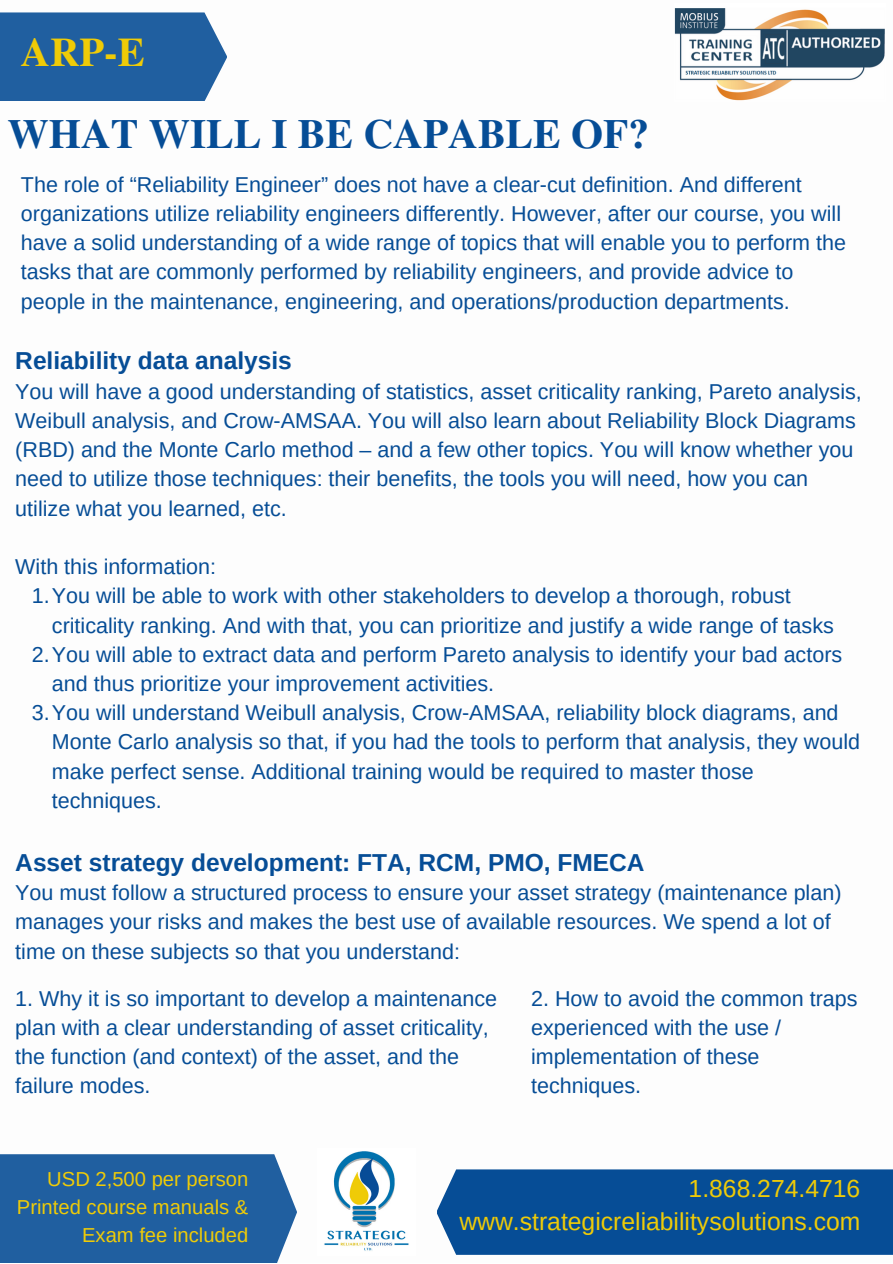
<style>
.page{position:relative;width:893px;height:1264px;background:#fff}
.page>*{position:absolute;margin:0;border:0;box-sizing:border-box;transform-origin:0 0}
.t1{font:700 41.25px "Te X Gyre Termes";color:#064d96}
.t2{font:700 40.5px "Te X Gyre Termes";color:#efcb07}
.t3{font:24.75px "Arimo";color:#efcb07}
.t4{font:700 24.45px "Arimo";color:#064d96}
.t5{font:21.45px/29.2px "Arimo";color:#064d96}
.t6{font:20.25px "Arimo";color:#efcb07}
</style>
<div class="page">
<div style="left:0;top:12px;width:227px;height:89px;background:#205fa0"></div>
<div style="left:437px;top:1169px;width:455px;height:85px;background:#064d96"></div>
<img style="left:674px;top:8px;width:211px;height:93px">
<img style="left:324px;top:1151px;width:85px;height:100px">
<div style="left:0;top:1154px;width:297px;height:108px;background:#205fa0"></div>
<p class="t2" style="left:21px;top:21px;width:125px">ARP-E</p>
<p class="t1" style="left:8px;top:102px;width:642px">WHAT WILL I BE CAPABLE OF?</p>
<p class="t5" style="left:21px;top:169px;width:826px">The role of “Reliability Engineer” does not have a clear-cut definition. And different organizations utilize reliability engineers differently. However, after our course, you will have a solid understanding of a wide range of topics that will enable you to perform the tasks that are commonly performed by reliability engineers, and provide advice to people in the maintenance, engineering, and operations/production departments.</p>
<p class="t4" style="left:15px;top:347px;width:278px">Reliability data analysis</p>
<p class="t5" style="left:15px;top:376px;width:847px">You will have a good understanding of statistics, asset criticality ranking, Pareto analysis, Weibull analysis, and Crow-AMSAA. You will also learn about Reliability Block Diagrams (RBD) and the Monte Carlo method – and a few other topics. You will know whether you need to utilize those techniques: their benefits, the tools you will need, how you can utilize what you learned, etc.</p>
<p class="t5" style="left:15px;top:552px;width:202px">With this information:</p>
<p class="t5" style="left:52px;top:581px;width:783px;text-indent:-20px">1.You will be able to work with other stakeholders to develop a thorough, robust criticality ranking. And with that, you can prioritize and justify a wide range of tasks</p>
<p class="t5" style="left:52px;top:639px;width:791px;text-indent:-20px">2.You will able to extract data and perform Pareto analysis to identify your bad actors and thus prioritize your improvement activities.</p>
<p class="t5" style="left:52px;top:698px;width:809px;text-indent:-20px">3.You will understand Weibull analysis, Crow-AMSAA, reliability block diagrams, and Monte Carlo analysis so that, if you had the tools to perform that analysis, they would make perfect sense. Additional training would be required to master those techniques.</p>
<p class="t4" style="left:15px;top:848px;width:630px">Asset strategy development: FTA, RCM, PMO, FMECA</p>
<p class="t5" style="left:15px;top:878px;width:827px">You must follow a structured process to ensure your asset strategy (maintenance plan) manages your risks and makes the best use of available resources. We spend a lot of time on these subjects so that you understand:</p>
<p class="t5" style="left:15px;top:983px;width:483px">1. Why it is so important to develop a maintenance</p>
<p class="t5" style="left:15px;top:1012px;width:475px">plan with a clear understanding of asset criticality,</p>
<p class="t5" style="left:15px;top:1042px;width:445px">the function (and context) of the asset, and the</p>
<p class="t5" style="left:15px;top:1071px;width:137px">failure modes.</p>
<p class="t5" style="left:531px;top:983px;width:328px">2. How to avoid the common traps experienced with the use / implementation of these techniques.</p>
<p class="t6" style="left:47px;top:1167px;width:202px">USD 2,500 per person</p>
<p class="t6" style="left:17px;top:1195px;width:233px">Printed course manuals &amp;</p>
<p class="t6" style="left:82px;top:1223px;width:168px">Exam fee included</p>
<p class="t3" style="left:688px;top:1174px;width:173px">1.868.274.4716</p>
<p class="t3" style="left:459px;top:1207px;width:402px">www.strategicreliabilitysolutions.com</p>
</div>
